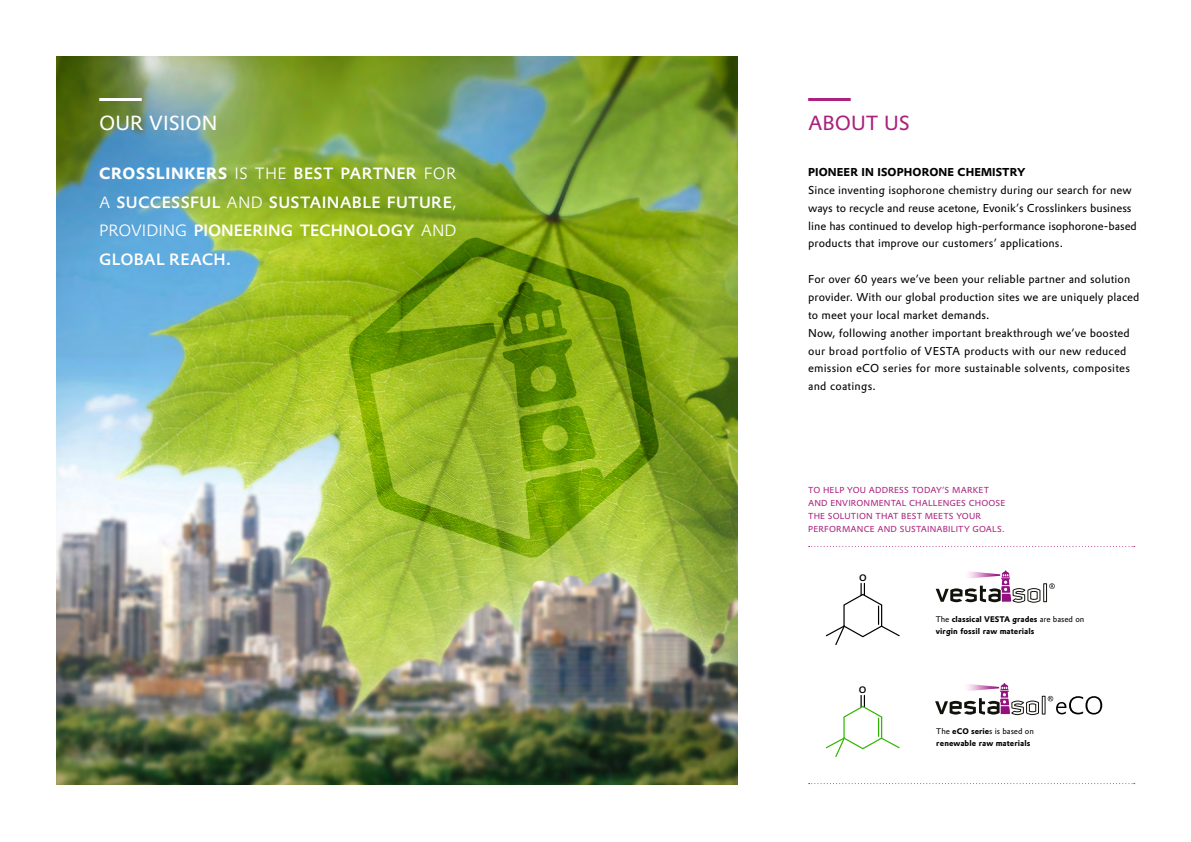
<style>
.page{position:relative;width:1191px;height:842px;background:#fff}
.page>*{position:absolute;margin:0;border:0;box-sizing:border-box;transform-origin:0 0}
.Head_Inhalt{font:20px "Evonik Prokyon";color:#fff}
.Head_Inhalt-2{font:20px "Evonik Prokyon";color:#ab217d}
.t1{font:500 16px/28.5px "Evonik Prokyon";letter-spacing:.005em;color:#fff;text-align:justify}
.Deep_Purple_Inhalt{font:11.2px/17.9px "Evonik Prokyon";letter-spacing:.01em;color:#000}
.Deep_Purple_Inhalt-2{font:700 11.2px "Evonik Prokyon";letter-spacing:.01em;color:#000}
.t2{font:500 9.2px "Evonik Prokyon";color:#000}
.Deep_Purple_Inhalt-3{font:8.5px/13px "Evonik Prokyon";letter-spacing:.02em;color:#ab217d}
.Deep_Purple_Inhalt-4{font:700 8px/12px "Evonik Prokyon";letter-spacing:.01em;color:#000}
.s1{font-weight:700}
.s2{font-weight:300}
.s3{font-weight:400}
</style>
<div class="page">
<img style="left:57px;top:56px;width:680px;height:728px">
<hr style="left:808px;top:98px;width:42px;height:3px;background:#ab217d">
<hr style="left:99px;top:98px;width:43px;height:3px;background:#fff">
<svg style="left:825px;top:583px;width:75px;height:62px"></svg>
<svg style="left:935px;top:570px;width:119px;height:33px"></svg>
<svg style="left:935px;top:683px;width:167px;height:32px"></svg>
<svg style="left:825px;top:695px;width:75px;height:62px"></svg>
<svg style="left:808px;top:546px;width:326px;height:1px"></svg>
<svg style="left:808px;top:783px;width:326px;height:1px"></svg>
<p class="Head_Inhalt" style="left:99px;top:108px;width:120px">OUR VISION</p>
<p class="Head_Inhalt-2" style="left:808px;top:108px;width:103px">ABOUT US</p>
<p class="t1" style="left:99px;top:158px;width:359px"><span class="s1">CROSSLINKERS</span> <span class="s2">IS THE</span> BEST PARTNER <span class="s2">FOR A</span> SUCCESSFUL <span class="s2">AND</span> SUSTAINABLE FUTURE<span class="s2">, PROVIDING</span> PIONEERING TECHNOLOGY <span class="s2">AND </span>GLOBAL REACH.</p>
<p class="Deep_Purple_Inhalt-2" style="left:808px;top:163px;width:219px">PIONEER IN ISOPHORONE CHEMISTRY</p>
<p class="Deep_Purple_Inhalt" style="left:808px;top:180px;width:330px">Since inventing isophorone chemistry during our search for new ways to recycle and reuse acetone, Evonik’s Crosslinkers business line has continued to develop high-performance isophorone-based products that improve our customers’ applications.</p>
<p class="Deep_Purple_Inhalt" style="left:808px;top:270px;width:324px">For over 60 years we’ve been your reliable partner and solution</p>
<p class="Deep_Purple_Inhalt" style="left:808px;top:287px;width:333px">provider. With our global production sites we are uniquely placed to meet your local market demands.<br>Now, following another important breakthrough we’ve boosted our broad portfolio of VESTA products with our new reduced emission eCO series for more sustainable solvents, composites and coatings.</p>
<p class="Deep_Purple_Inhalt-3" style="left:808px;top:483px;width:198px">TO HELP YOU ADDRESS TODAY’S MARKET AND ENVIRONMENTAL CHALLENGES CHOOSE THE SOLUTION THAT BEST MEETS YOUR PERFORMANCE AND SUSTAINABILITY GOALS.</p>
<p class="t2" style="left:859px;top:570px;width:9px">O</p>
<p class="t2" style="left:858px;top:682px;width:9px">O</p>
<p class="Deep_Purple_Inhalt-4" style="left:935px;top:612px;width:150px"><span class="s3">The</span> classical VESTA grades <span class="s3">are based on </span>virgin fossil raw materials</p>
<p class="Deep_Purple_Inhalt-4" style="left:936px;top:724px;width:99px"><span class="s3">The</span> eCO serie<span class="s3">s is based on </span>renewable raw materials</p>
</div>
